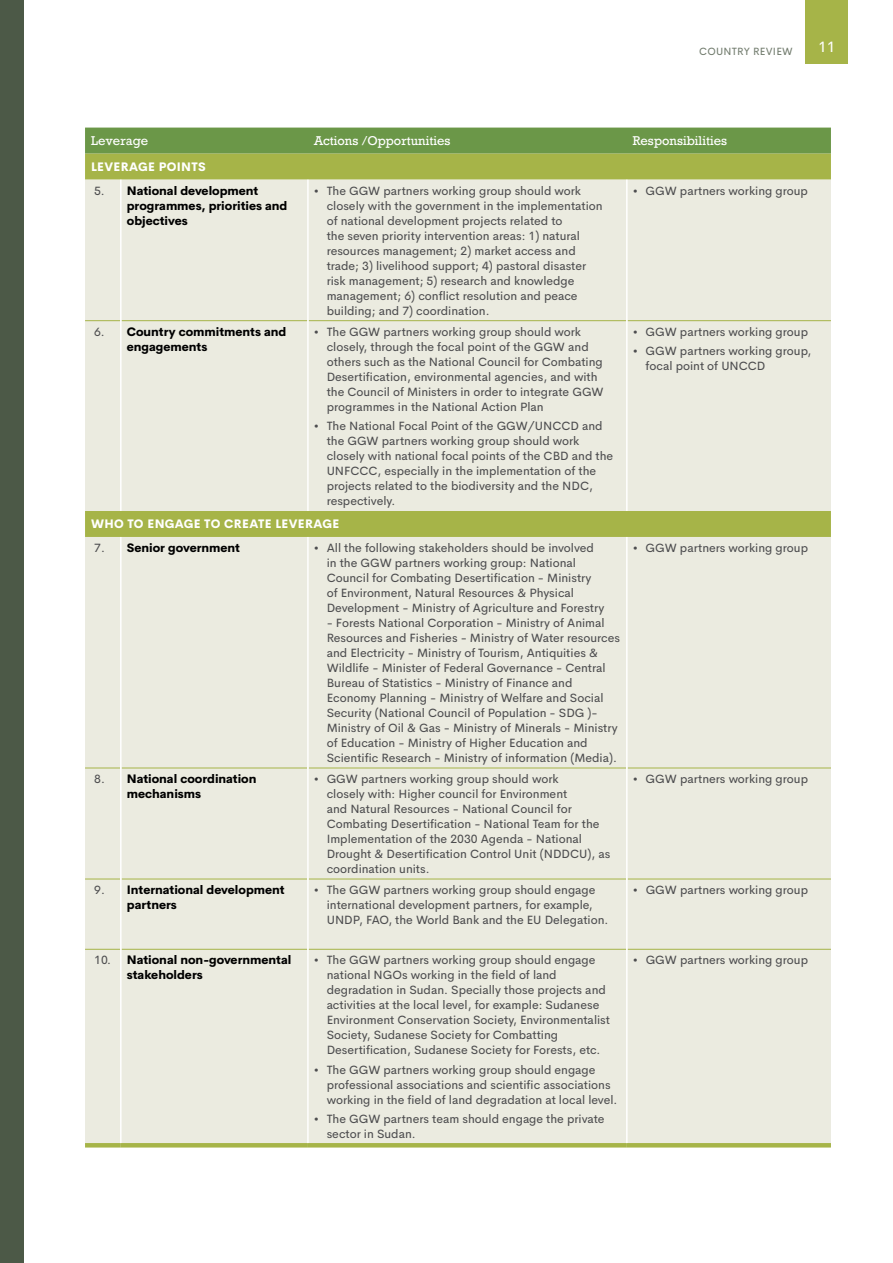
<style>
.page{position:relative;width:893px;height:1263px;background:#fff}
.page>*{position:absolute;margin:0;border:0;box-sizing:border-box;transform-origin:0 0}
.t1{font:15px "Cerebri Sans";color:#fff}
.t2{font:12px/15px "Cerebri Sans";color:#4d4d4f}
.t3{font:800 12px/15px "Cerebri Sans";color:#000}
.t4{font:12px "Rockwell";color:#fff}
.t5{font:800 12px "Cerebri Sans";letter-spacing:.03em;color:#fff}
.t6{font:10.5px "Cerebri Sans";letter-spacing:.02em;color:#737d6f}
.s1{font-weight:400;color:#4d4d4f}
</style>
<div class="page">
<div style="left:0;top:0;width:23px;height:1263px;background:#4c5947"></div>
<div style="left:85px;top:128px;width:746px;height:26px;background:#6b9748"></div>
<div style="left:85px;top:154px;width:746px;height:26px;background:#a6b448"></div>
<div style="left:85px;top:180px;width:746px;height:963px;background:#ebebe0"></div>
<hr style="left:85px;top:320px;width:35px;height:1px;background:#a6b448">
<hr style="left:122px;top:320px;width:185px;height:1px;background:#a6b448">
<hr style="left:309px;top:320px;width:317px;height:1px;background:#a6b448">
<hr style="left:628px;top:320px;width:203px;height:1px;background:#a6b448">
<hr style="left:85px;top:768px;width:35px;height:1px;background:#a6b448">
<hr style="left:122px;top:768px;width:185px;height:1px;background:#a6b448">
<hr style="left:309px;top:768px;width:317px;height:1px;background:#a6b448">
<hr style="left:628px;top:768px;width:203px;height:1px;background:#a6b448">
<hr style="left:85px;top:879px;width:35px;height:1px;background:#a6b448">
<hr style="left:122px;top:879px;width:185px;height:1px;background:#a6b448">
<hr style="left:309px;top:879px;width:317px;height:1px;background:#a6b448">
<hr style="left:628px;top:879px;width:203px;height:1px;background:#a6b448">
<hr style="left:85px;top:949px;width:35px;height:1px;background:#a6b448">
<hr style="left:122px;top:949px;width:185px;height:1px;background:#a6b448">
<hr style="left:309px;top:949px;width:317px;height:1px;background:#a6b448">
<hr style="left:628px;top:949px;width:203px;height:1px;background:#a6b448">
<hr style="left:85px;top:1143px;width:36px;height:4px;background:#a6b448">
<hr style="left:121px;top:1143px;width:187px;height:4px;background:#a6b448">
<hr style="left:308px;top:1143px;width:319px;height:4px;background:#a6b448">
<hr style="left:627px;top:1143px;width:204px;height:4px;background:#a6b448">
<hr style="left:120px;top:180px;width:2px;height:141px;background:#fff">
<hr style="left:307px;top:180px;width:2px;height:141px;background:#fff">
<hr style="left:626px;top:180px;width:2px;height:141px;background:#fff">
<hr style="left:120px;top:321px;width:2px;height:190px;background:#fff">
<hr style="left:307px;top:321px;width:2px;height:190px;background:#fff">
<hr style="left:626px;top:321px;width:2px;height:190px;background:#fff">
<hr style="left:120px;top:537px;width:2px;height:231px;background:#fff">
<hr style="left:307px;top:537px;width:2px;height:231px;background:#fff">
<hr style="left:626px;top:537px;width:2px;height:231px;background:#fff">
<hr style="left:120px;top:768px;width:2px;height:111px;background:#fff">
<hr style="left:307px;top:768px;width:2px;height:111px;background:#fff">
<hr style="left:626px;top:768px;width:2px;height:111px;background:#fff">
<hr style="left:120px;top:879px;width:2px;height:70px;background:#fff">
<hr style="left:307px;top:879px;width:2px;height:70px;background:#fff">
<hr style="left:626px;top:879px;width:2px;height:70px;background:#fff">
<hr style="left:120px;top:949px;width:2px;height:194px;background:#fff">
<hr style="left:307px;top:949px;width:2px;height:194px;background:#fff">
<hr style="left:626px;top:949px;width:2px;height:194px;background:#fff">
<div style="left:805px;top:0;width:43px;height:64px;background:#a6b448"></div>
<p class="t6" style="left:699px;top:43px;width:95px">COUNTRY REVIEW</p>
<p class="t1" style="left:818px;top:35px;width:19px">11</p>
<p class="t4" style="left:91px;top:133px;width:59px">Leverage</p>
<p class="t4" style="left:314px;top:133px;width:138px">Actions /Opportunities</p>
<p class="t4" style="left:633px;top:133px;width:96px">Responsibilities</p>
<p class="t5" style="left:91px;top:157px;width:116px">LEVERAGE POINTS</p>
<p class="t3" style="left:127px;top:182px;width:162px;text-indent:-33px"><span class="s1">5.</span> National development programmes, priorities and objectives</p>
<p class="t2" style="left:327px;top:182px;width:277px;text-indent:-13px">• The GGW partners working group should work closely with the government in the implementation of national development projects related to<br>the seven priority intervention areas: 1) natural resources management; 2) market access and trade; 3) livelihood support; 4) pastoral disaster risk management; 5) research and knowledge management; 6) conflict resolution and peace building; and 7) coordination.</p>
<p class="t2" style="left:633px;top:182px;width:177px">• GGW partners working group</p>
<p class="t3" style="left:127px;top:323px;width:161px;text-indent:-33px"><span class="s1">6.</span> Country commitments and engagements</p>
<p class="t2" style="left:327px;top:323px;width:278px;text-indent:-13px">• The GGW partners working group should work closely, through the focal point of the GGW and others such as the National Council for Combating Desertification, environmental agencies, and with the Council of Ministers in order to integrate GGW programmes in the National Action Plan</p>
<p class="t2" style="left:327px;top:417px;width:288px;text-indent:-13px">• The National Focal Point of the GGW/UNCCD and the GGW partners working group should work closely with national focal points of the CBD and the UNFCCC, especially in the implementation of the projects related to the biodiversity and the NDC, respectively.</p>
<p class="t2" style="left:633px;top:323px;width:177px">• GGW partners working group</p>
<p class="t2" style="left:646px;top:342px;width:167px;text-indent:-13px">• GGW partners working group, focal point of UNCCD</p>
<p class="t5" style="left:91px;top:514px;width:250px">WHO TO ENGAGE TO CREATE LEVERAGE</p>
<p class="t3" style="left:94px;top:539px;width:147px"><span class="s1">7.</span> Senior government</p>
<p class="t2" style="left:327px;top:539px;width:279px;text-indent:-13px">• All the following stakeholders should be involved in the GGW partners working group: National Council for Combating Desertification - Ministry of Environment, Natural Resources &amp; Physical Development - Ministry of Agriculture and Forestry</p>
<p class="t2" style="left:327px;top:614px;width:295px">- Forests National Corporation - Ministry of Animal Resources and Fisheries - Ministry of Water resources and Electricity - Ministry of Tourism, Antiquities &amp; Wildlife - Minister of Federal Governance - Central Bureau of Statistics - Ministry of Finance and Economy Planning - Ministry of Welfare and Social Security (National Council of Population - SDG )- Ministry of Oil &amp; Gas - Ministry of Minerals - Ministry of Education - Ministry of Higher Education and Scientific Research - Ministry of information (Media).</p>
<p class="t2" style="left:633px;top:539px;width:177px">• GGW partners working group</p>
<p class="t3" style="left:127px;top:770px;width:131px;text-indent:-33px"><span class="s1">8.</span> National coordination mechanisms</p>
<p class="t2" style="left:327px;top:770px;width:285px;text-indent:-13px">• GGW partners working group should work<br>closely with: Higher council for Environment<br>and Natural Resources - National Council for Combating Desertification - National Team for the Implementation of the 2030 Agenda - National Drought &amp; Desertification Control Unit (NDDCU), as coordination units.</p>
<p class="t2" style="left:633px;top:770px;width:177px">• GGW partners working group</p>
<p class="t3" style="left:127px;top:881px;width:159px;text-indent:-33px"><span class="s1">9.</span> International development partners</p>
<p class="t2" style="left:327px;top:881px;width:283px;text-indent:-13px">• The GGW partners working group should engage international development partners, for example,<br>UNDP, FAO, the World Bank and the EU Delegation.</p>
<p class="t2" style="left:633px;top:881px;width:177px">• GGW partners working group</p>
<p class="t3" style="left:127px;top:951px;width:166px;text-indent:-33px"><span class="s1">10.</span> National non-governmental stakeholders</p>
<p class="t2" style="left:327px;top:951px;width:285px;text-indent:-13px">• The GGW partners working group should engage national NGOs working in the field of land degradation in Sudan. Specially those projects and activities at the local level, for example: Sudanese Environment Conservation Society, Environmentalist Society, Sudanese Society for Combatting Desertification, Sudanese Society for Forests, etc.</p>
<p class="t2" style="left:327px;top:1061px;width:292px;text-indent:-13px">• The GGW partners working group should engage professional associations and scientific associations working in the field of land degradation at local level.</p>
<p class="t2" style="left:327px;top:1110px;width:279px;text-indent:-13px">• The GGW partners team should engage the private sector in Sudan.</p>
<p class="t2" style="left:633px;top:951px;width:177px">• GGW partners working group</p>
</div>
